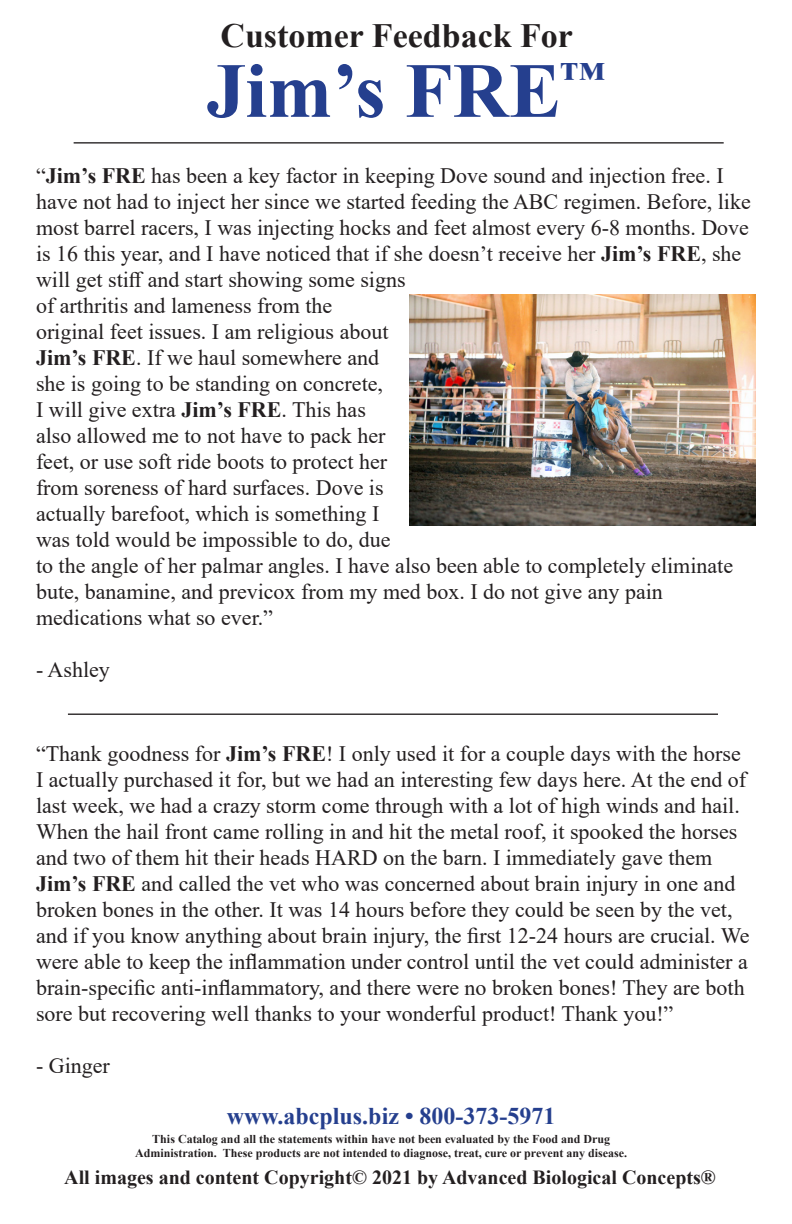
<style>
.page{position:relative;width:792px;height:1224px;background:#fff}
.page>*{position:absolute;margin:0;border:0;box-sizing:border-box;transform-origin:0 0}
.t1{font:700 78px "Times New Roman";color:#253f8e}
.t2{font:700 34px "Times New Roman";color:#231f20}
.t3{font:700 24px "Times New Roman";color:#253f8e}
.t4{font:22px/26px "Times New Roman";color:#231f20}
.t5{font:700 20px "Times New Roman";color:#231f20}
.t6{font:700 12px "Times New Roman";color:#231f20}
.s1{font-weight:700}
</style>
<div class="page">
<hr style="left:74px;top:142px;width:650px;height:2px;background:#231f20">
<hr style="left:68px;top:714px;width:650px;height:1px;background:#231f20">
<img style="left:410px;top:295px;width:346px;height:231px">
<p class="t2" style="left:221px;top:11px;width:354px">Customer Feedback For</p>
<p class="t1" style="left:206px;top:34px;width:399px">Jim’s FRE<sup>™</sup></p>
<p class="t4" style="left:36px;top:162px;width:716px">“<span class="s1">Jim’s FRE</span> has been a key factor in keeping Dove sound and injection free. I have not had to inject her since we started feeding the ABC regimen. Before, like most barrel racers, I was injecting hocks and feet almost every 6-8 months. Dove is 16 this year, and I have noticed that if she doesn’t receive her <span class="s1">Jim’s FRE</span>, she will get stiff and start showing some signs<br>of arthritis and lameness from the<br>original feet issues. I am religious about<br><span class="s1">Jim’s FRE</span>. If we haul somewhere and<br>she is going to be standing on concrete,<br>I will give extra <span class="s1">Jim’s FRE</span>. This has<br>also allowed me to not have to pack her<br>feet, or use soft ride boots to protect her<br>from soreness of hard surfaces. Dove is<br>actually barefoot, which is something I<br>was told would be impossible to do, due<br>to the angle of her palmar angles. I have also been able to completely eliminate bute, banamine, and previcox from my med box. I do not give any pain medications what so ever.”</p>
<p class="t4" style="left:36px;top:656px;width:75px">- Ashley</p>
<p class="t4" style="left:36px;top:740px;width:715px">“Thank goodness for <span class="s1">Jim’s FRE</span>! I only used it for a couple days with the horse I actually purchased it for, but we had an interesting few days here. At the end of last week, we had a crazy storm come through with a lot of high winds and hail.<br>When the hail front came rolling in and hit the metal roof, it spooked the horses and two of them hit their heads HARD on the barn. I immediately gave them <span class="s1">Jim’s FRE</span> and called the vet who was concerned about brain injury in one and broken bones in the other. It was 14 hours before they could be seen by the vet, and if you know anything about brain injury, the first 12-24 hours are crucial. We were able to keep the inflammation under control until the vet could administer a brain-specific anti-inflammatory, and there were no broken bones! They are both sore but recovering well thanks to your wonderful product! Thank you!”</p>
<p class="t4" style="left:36px;top:1052px;width:75px">- Ginger</p>
<p class="t3" style="left:227px;top:1098px;width:330px">www.abcplus.biz • 800-373-5971</p>
<p class="t6" style="left:152px;top:1130px;width:459px">This Catalog and all the statements within have not been evaluated by the Food and Drug</p>
<p class="t6" style="left:135px;top:1144px;width:493px">Administration. These products are not intended to diagnose, treat, cure or prevent any disease.</p>
<p class="t5" style="left:64px;top:1163px;width:653px">All images and content Copyright© 2021 by Advanced Biological Concepts®</p>
</div>
